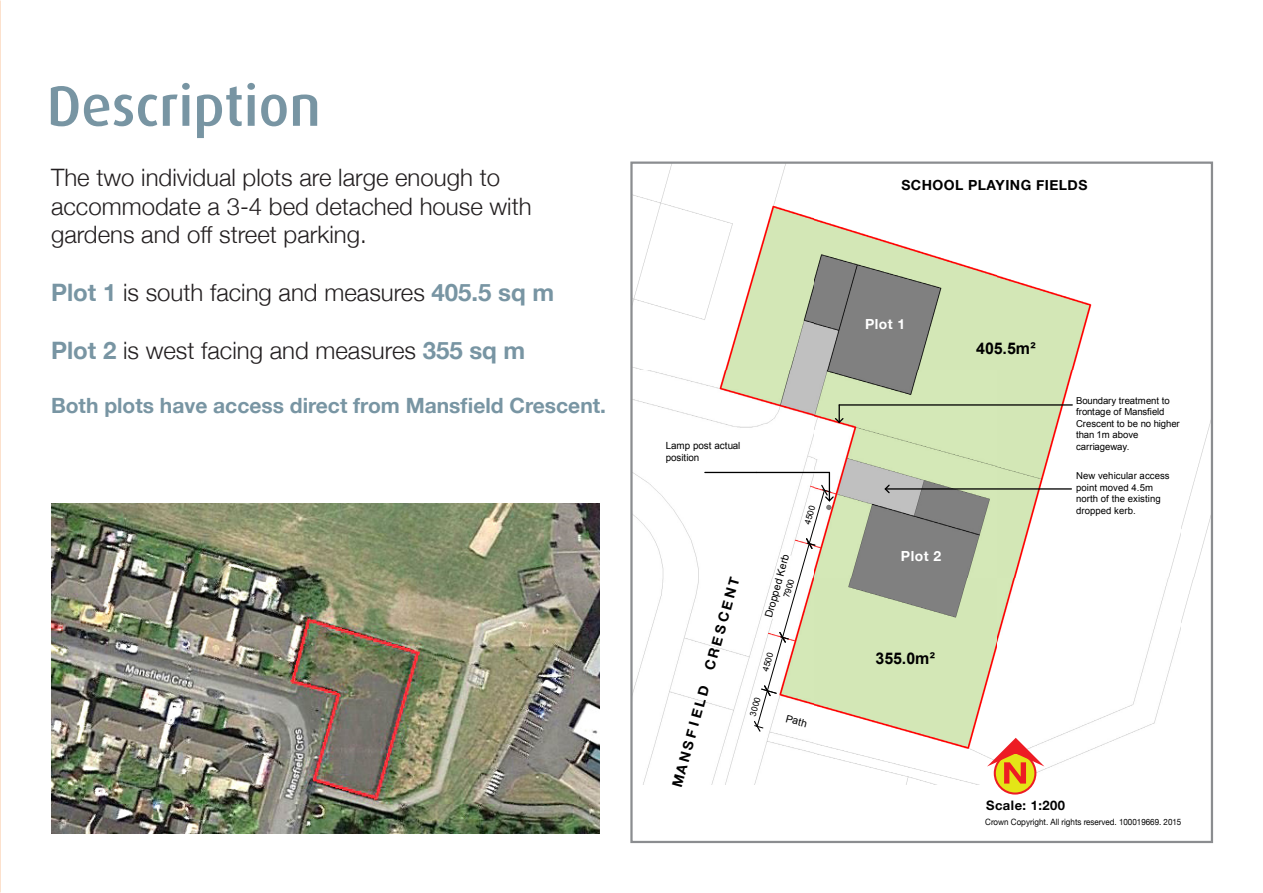
<style>
.page{position:relative;width:1263px;height:893px;background:#fff}
.page>*{position:absolute;margin:0;border:0;box-sizing:border-box;transform-origin:0 0}
.t1{font:500 57px "Dax";color:#7895a3}
.t2{font:300 24px/28.8px "Helvetica Neue";color:#231f20}
.t3{font:700 21px "Helvetica Neue";color:#7895a3}
.t4{font:700 16.05px "Arial";letter-spacing:-.01em;color:#000}
.t5{font:700 13.95px "Helvetica Neue";letter-spacing:.035em;color:#000}
.t6{font:700 13.95px "Helvetica Neue";letter-spacing:.035em;color:#fff}
.t7{font:700 13.05px "Helvetica Neue";letter-spacing:.025em;color:#000}
.t8{font:10.5px "Arial";color:#000}
.t9{font:9.9px/11.2px "Arial";letter-spacing:-.005em;color:#000}
.t10{font:9.6px/11.6px "Arial";letter-spacing:.005em;color:#000}
.t11{font:8.7px "Helvetica Neue";color:#000;scale:.92 1}
.t12{font:8.7px "Arial";color:#000}
.s1{font-weight:700;color:#7895a3}
</style>
<div class="page">
<img style="left:51px;top:504px;width:549px;height:329px">
<img style="left:633px;top:165px;width:577px;height:619px">
<svg style="left:883px;top:483px;width:8px;height:11px"></svg>
<hr style="left:885px;top:488px;width:186px;height:2px;background:#000">
<hr style="left:705px;top:472px;width:51px;height:1px;background:#000">
<hr style="left:839px;top:404px;width:233px;height:2px;background:#000">
<svg style="left:834px;top:405px;width:11px;height:19px"></svg>
<svg style="left:747px;top:472px;width:88px;height:261px"></svg>
<div style="left:995px;top:753px;width:40px;height:40px;background:#e4e517;border-radius:50%"></div>
<div style="left:994px;top:752px;width:42px;height:42px;border:2px solid #ed1c24;border-radius:50%"></div>
<svg style="left:987px;top:738px;width:57px;height:46px"></svg>
<p class="t1" style="left:47px;top:74px;width:276px">Description</p>
<p class="t2" style="left:51px;top:162px;width:482px">The two individual plots are large enough to accommodate a 3-4 bed detached house with gardens and off street parking.</p>
<p class="t2" style="left:51px;top:278px;width:505px"><span class="s1">Plot 1</span> is south facing and measures <span class="s1">405.5 sq m</span></p>
<p class="t2" style="left:51px;top:335px;width:476px"><span class="s1">Plot 2</span> is west facing and measures <span class="s1">355 sq m</span></p>
<p class="t3" style="left:51px;top:392px;width:556px">Both plots have access direct from Mansfield Crescent.</p>
<p class="t5" style="left:901px;top:177px;width:187px">SCHOOL PLAYING FIELDS</p>
<p class="t9" style="left:666px;top:440px;width:76px">Lamp post actual position</p>
<p class="t12" style="left:802px;top:522px;width:21px;rotate:-74deg">4500</p>
<p class="t5" style="left:667px;top:784px;width:219px;rotate:-74deg">MANSFIELD CRESCENT</p>
<p class="t8" style="left:761px;top:615px;width:67px;rotate:-74deg">Dropped Kerb</p>
<p class="t12" style="left:781px;top:596px;width:21px;rotate:-74deg">7900</p>
<p class="t12" style="left:760px;top:670px;width:21px;rotate:-74deg">4500</p>
<p class="t12" style="left:747px;top:714px;width:21px;rotate:-74deg">3000</p>
<p class="t8" style="left:788px;top:711px;width:23px;rotate:15deg">Path</p>
<p class="t6" style="left:865px;top:315px;width:42px">Plot 1</p>
<p class="t4" style="left:976px;top:338px;width:61px">405.5m²</p>
<p class="t6" style="left:901px;top:547px;width:42px">Plot 2</p>
<p class="t4" style="left:876px;top:648px;width:61px">355.0m²</p>
<p class="t10" style="left:1076px;top:395px;width:105px">Boundary treatment to frontage of Mansfield<br>Crescent to be no higher than 1m above carriageway.</p>
<p class="t10" style="left:1076px;top:470px;width:95px">New vehicular access point moved 4.5m north of the existing dropped kerb.</p>
<p class="t7" style="left:986px;top:797px;width:81px">Scale: 1:200</p>
<p class="t11" style="left:985px;top:816px;width:215px">Crown Copyright. All rights reserved. 100019669. 2015</p>
</div>
